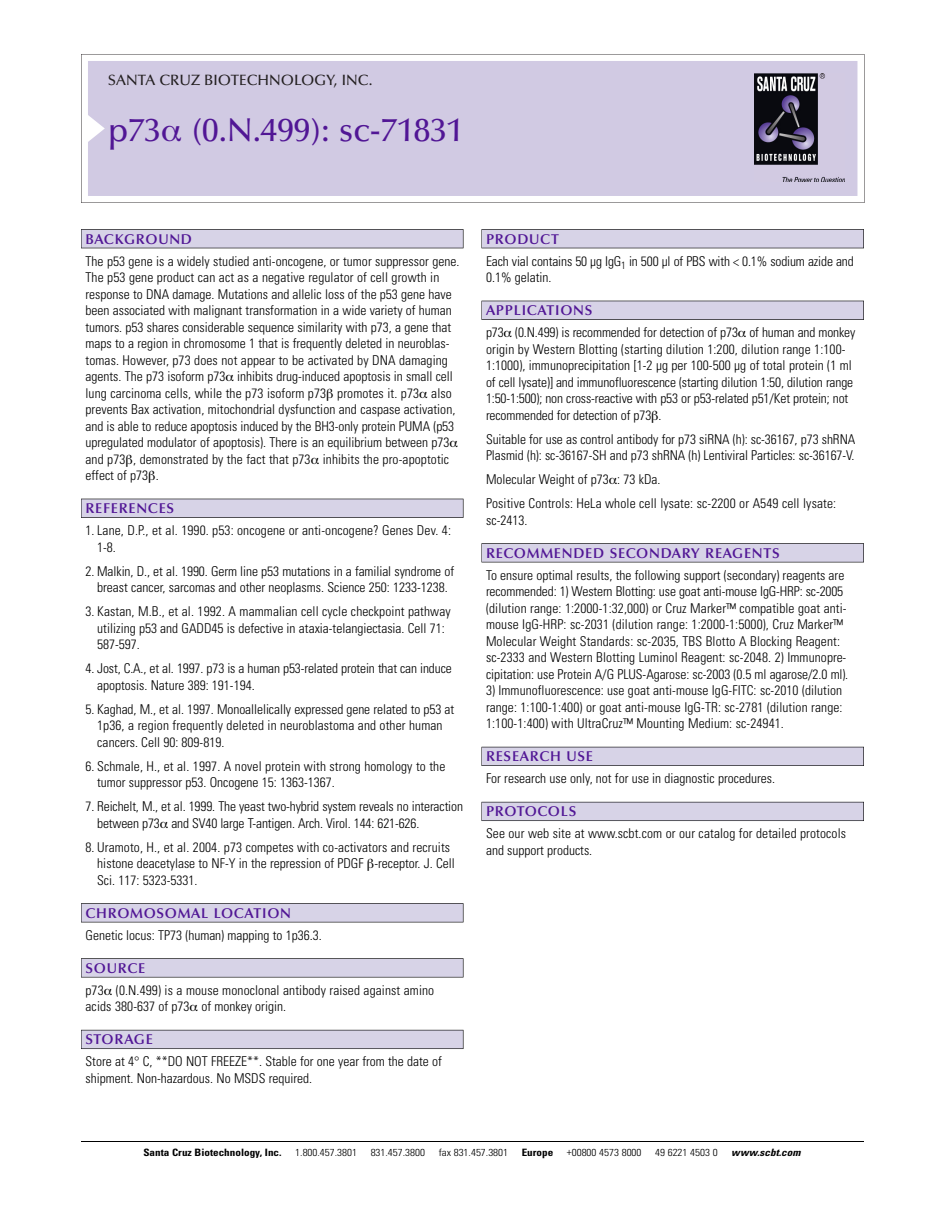
<style>
.page{position:relative;width:945px;height:1215px;background:#fff}
.page>*{position:absolute;margin:0;border:0;box-sizing:border-box;transform-origin:0 0}
.t1{font:500 33px "Optima";color:#511695}
.t2{font:500 15px "Optima";color:#231f20}
.t3{font:600 14.25px "Optima";letter-spacing:.05em;color:#511695}
.t4{font:300 condensed 13.5px/16.5px "Univers";color:#000}
.t5{font:300 condensed 10.2px "Univers";color:#000;scale:1.1 1}
.t6{font:700 condensed 10.2px "Univers";color:#000;scale:1.1 1}
.t7{font:italic 700 condensed 10.2px "Univers";letter-spacing:.005em;color:#000;scale:1.1 1}
</style>
<div class="page">
<svg style="left:81px;top:54px;width:783px;height:149px"></svg>
<div style="left:88px;top:61px;width:769px;height:135px;background:#d1cae3"></div>
<img style="left:755px;top:74px;width:90px;height:108px">
<div style="left:81px;top:229px;width:382px;height:19px;background:#525156"></div>
<div style="left:81px;top:230px;width:382px;height:18px;background:#d7d3e7"></div>
<div style="left:81px;top:499px;width:382px;height:19px;background:#515055"></div>
<div style="left:81px;top:499px;width:382px;height:18px;background:#d7d3e7"></div>
<div style="left:81px;top:903px;width:382px;height:19px;background:#545357"></div>
<div style="left:81px;top:904px;width:382px;height:18px;background:#d7d3e7"></div>
<div style="left:81px;top:958px;width:382px;height:19px;background:#575759"></div>
<div style="left:81px;top:959px;width:382px;height:18px;background:#d7d3e7"></div>
<div style="left:81px;top:1030px;width:382px;height:19px;background:#5b5a62"></div>
<div style="left:81px;top:1030px;width:382px;height:18px;background:#d7d3e7"></div>
<div style="left:482px;top:229px;width:382px;height:19px;background:#525156"></div>
<div style="left:482px;top:230px;width:381px;height:18px;background:#d7d3e7"></div>
<div style="left:482px;top:301px;width:382px;height:19px;background:#515055"></div>
<div style="left:482px;top:301px;width:381px;height:18px;background:#d7d3e7"></div>
<div style="left:482px;top:543px;width:382px;height:19px;background:#545357"></div>
<div style="left:482px;top:544px;width:381px;height:18px;background:#d7d3e7"></div>
<div style="left:482px;top:747px;width:382px;height:19px;background:#54535a"></div>
<div style="left:482px;top:747px;width:381px;height:18px;background:#d7d3e7"></div>
<div style="left:482px;top:802px;width:382px;height:19px;background:#5b5a62"></div>
<div style="left:482px;top:802px;width:381px;height:18px;background:#d7d3e7"></div>
<hr style="left:81px;top:1141px;width:783px;height:1px;background:#000">
<svg style="left:162px;top:126px;width:19px;height:15px"></svg>
<p class="t2" style="left:108px;top:74px;width:266px">SANTA CRUZ BIOTECHNOLOGY, INC.</p>
<h1 class="t1" style="left:108px;top:117px;width:357px">p73 (0.N.499): sc-71831</h1>
<p class="t3" style="left:86px;top:233px;width:108px">BACKGROUND</p>
<p class="t4" style="left:86px;top:254px;width:375px">The p53 gene is a widely studied anti-oncogene, or tumor suppressor gene.<br>The p53 gene product can act as a negative regulator of cell growth in response to DNA damage. Mutations and allelic loss of the p53 gene have been associated with malignant transformation in a wide variety of human tumors. p53 shares considerable sequence similarity with p73, a gene that maps to a region in chromosome 1 that is frequently deleted in neuroblas&shy;tomas. However, p73 does not appear to be activated by DNA damaging agents. The p73 isoform p73 inhibits drug-induced apoptosis in small cell lung carcinoma cells, while the p73 isoform p73 promotes it. p73 also prevents Bax activation, mitochondrial dysfunction and caspase activation, and is able to reduce apoptosis induced by the BH3-only protein PUMA (p53 upregulated modulator of apoptosis). There is an equilibrium between p73 and p73 , demonstrated by the fact that p73 inhibits the pro-apoptotic effect of p73 .</p>
<p class="t3" style="left:86px;top:503px;width:90px">REFERENCES</p>
<p class="t4" style="left:97px;top:523px;width:355px;text-indent:-12px">1. Lane, D.P., et al. 1990. p53: oncogene or anti-oncogene? Genes Dev. 4:<br>1-8.</p>
<p class="t4" style="left:86px;top:564px;width:370px;text-align:center">2. Malkin, D., et al. 1990. Germ line p53 mutations in a familial syndrome of breast cancer, sarcomas and other neoplasms. Science 250: 1233-1238.</p>
<p class="t4" style="left:97px;top:604px;width:355px;text-indent:-12px">3. Kastan, M.B., et al. 1992. A mammalian cell cycle checkpoint pathway utilizing p53 and GADD45 is defective in ataxia-telangiectasia. Cell 71:<br>587-597.</p>
<p class="t4" style="left:97px;top:661px;width:356px;text-indent:-12px">4. Jost, C.A., et al. 1997. p73 is a human p53-related protein that can induce apoptosis. Nature 389: 191-194.</p>
<p class="t4" style="left:97px;top:702px;width:359px;text-indent:-12px">5. Kaghad, M., et al. 1997. Monoallelically expressed gene related to p53 at<br>1p36, a region frequently deleted in neuroblastoma and other human cancers. Cell 90: 809-819.</p>
<p class="t4" style="left:97px;top:759px;width:350px;text-indent:-12px">6. Schmale, H., et al. 1997. A novel protein with strong homology to the tumor suppressor p53. Oncogene 15: 1363-1367.</p>
<p class="t4" style="left:97px;top:799px;width:367px;text-indent:-12px">7. Reichelt, M., et al. 1999. The yeast two-hybrid system reveals no interaction between p73 and SV40 large T-antigen. Arch. Virol. 144: 621-626.</p>
<p class="t4" style="left:97px;top:840px;width:359px;text-indent:-12px">8. Uramoto, H., et al. 2004. p73 competes with co-activators and recruits histone deacetylase to NF-Y in the repression of PDGF -receptor. J. Cell<br>Sci. 117: 5323-5331.</p>
<p class="t3" style="left:86px;top:907px;width:207px">CHROMOSOMAL LOCATION</p>
<p class="t4" style="left:86px;top:928px;width:238px">Genetic locus: TP73 (human) mapping to 1p36.3.</p>
<p class="t3" style="left:86px;top:962px;width:61px">SOURCE</p>
<p class="t4" style="left:86px;top:983px;width:350px">p73 (0.N.499) is a mouse monoclonal antibody raised against amino acids 380-637 of p73 of monkey origin.</p>
<p class="t3" style="left:86px;top:1034px;width:69px">STORAGE</p>
<p class="t4" style="left:86px;top:1054px;width:358px">Store at 4° C, **DO NOT FREEZE**. Stable for one year from the date of shipment. Non-hazardous. No MSDS required.</p>
<p class="t3" style="left:486px;top:233px;width:74px">PRODUCT</p>
<p class="t4" style="left:486px;top:254px;width:369px">Each vial contains 50 µg IgG<sub>1</sub> in 500 µl of PBS with &lt; 0.1% sodium azide and<br>0.1% gelatin.</p>
<p class="t3" style="left:486px;top:305px;width:108px">APPLICATIONS</p>
<p class="t4" style="left:486px;top:325px;width:371px">p73 (0.N.499) is recommended for detection of p73 of human and monkey origin by Western Blotting (starting dilution 1:200, dilution range 1:100- 1:1000), immunoprecipitation [1-2 µg per 100-500 µg of total protein (1 ml of cell lysate)] and immunofluorescence (starting dilution 1:50, dilution range 1:50-1:500); non cross-reactive with p53 or p53-related p51/Ket protein; not recommended for detection of p73 .</p>
<p class="t4" style="left:486px;top:432px;width:371px">Suitable for use as control antibody for p73 siRNA (h): sc-36167, p73 shRNA<br>Plasmid (h): sc-36167-SH and p73 shRNA (h) Lentiviral Particles: sc-36167-V.</p>
<p class="t4" style="left:486px;top:469px;width:352px;line-height:24px">Molecular Weight of p73 : 73 kDa.<br>Positive Controls: HeLa whole cell lysate: sc-2200 or A549 cell lysate:</p>
<p class="t4" style="left:486px;top:513px;width:43px">sc-2413.</p>
<p class="t3" style="left:486px;top:547px;width:295px">RECOMMENDED SECONDARY REAGENTS</p>
<p class="t4" style="left:486px;top:568px;width:364px">To ensure optimal results, the following support (secondary) reagents are recommended: 1) Western Blotting: use goat anti-mouse IgG-HRP: sc-2005 (dilution range: 1:2000-1:32,000) or Cruz Marker™ compatible goat anti&shy;mouse IgG-HRP: sc-2031 (dilution range: 1:2000-1:5000), Cruz Marker™ Molecular Weight Standards: sc-2035, TBS Blotto A Blocking Reagent: sc-2333 and Western Blotting Luminol Reagent: sc-2048. 2) Immunopre&shy;cipitation: use Protein A/G PLUS-Agarose: sc-2003 (0.5 ml agarose/2.0 ml).</p>
<p class="t4" style="left:486px;top:683px;width:358px;text-align:justify">3) Immunofluorescence: use goat anti-mouse IgG-FITC: sc-2010 (dilution range: 1:100-1:400) or goat anti-mouse IgG-TR: sc-2781 (dilution range:<br>1:100-1:400) with UltraCruz™ Mounting Medium: sc-24941.</p>
<p class="t3" style="left:486px;top:751px;width:109px">RESEARCH USE</p>
<p class="t4" style="left:486px;top:771px;width:290px">For research use only, not for use in diagnostic procedures.</p>
<p class="t3" style="left:486px;top:806px;width:92px">PROTOCOLS</p>
<p class="t4" style="left:486px;top:826px;width:362px">See our web site at www.scbt.com or our catalog for detailed protocols and support products.</p>
<p class="t6" style="left:143px;top:1148px;width:127px">Santa Cruz Biotechnology, Inc.</p>
<p class="t5" style="left:295px;top:1148px;width:58px">1.800.457.3801</p>
<p class="t5" style="left:371px;top:1148px;width:51px">831.457.3800</p>
<p class="t5" style="left:439px;top:1148px;width:65px">fax 831.457.3801</p>
<p class="t6" style="left:522px;top:1148px;width:30px">Europe</p>
<p class="t5" style="left:567px;top:1148px;width:69px">+00800 4573 8000</p>
<p class="t5" style="left:655px;top:1148px;width:58px">49 6221 4503 0</p>
<p class="t7" style="left:731px;top:1148px;width:64px">www.scbt.com</p>
</div>
